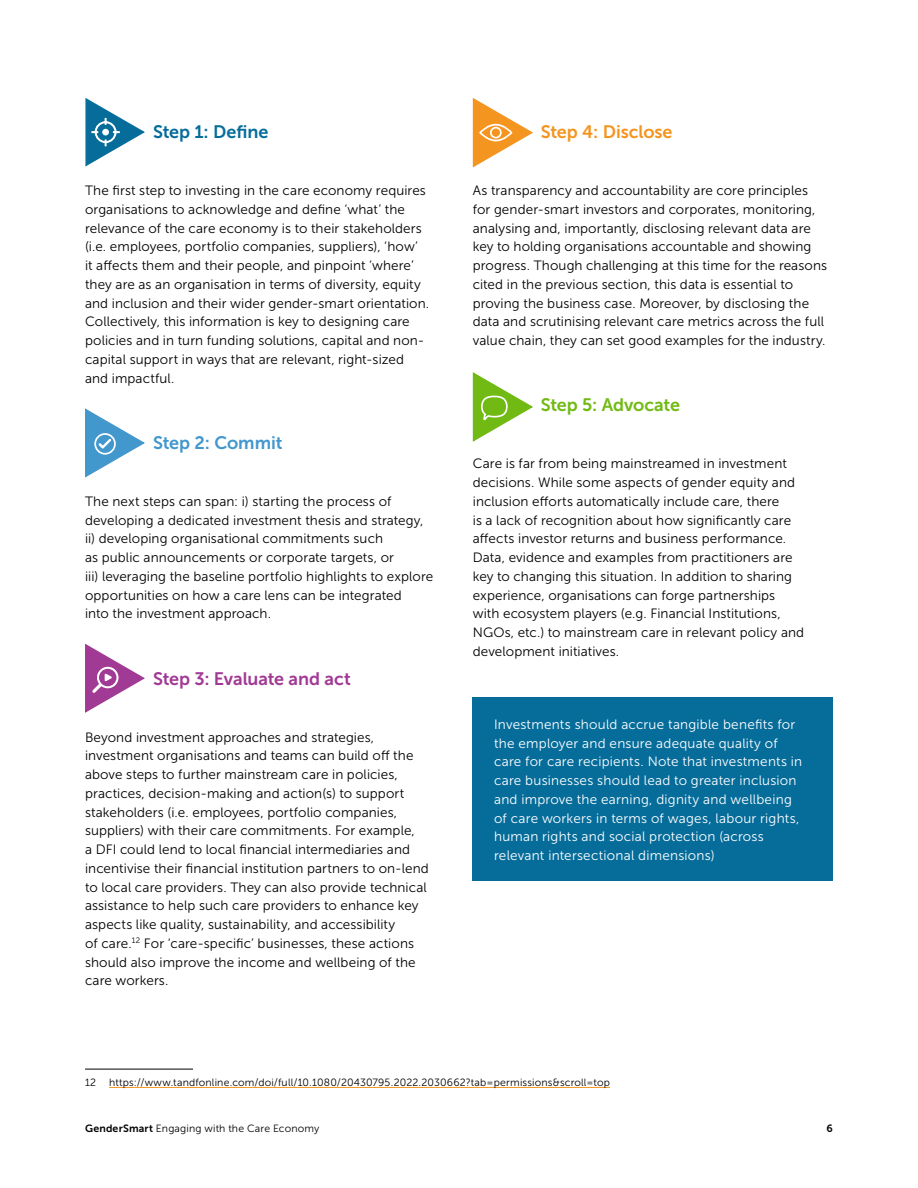
<style>
.page{position:relative;width:918px;height:1188px;background:#fff}
.page>*{position:absolute;margin:0;border:0;box-sizing:border-box;transform-origin:0 0}
.t1{font:18px "Museo Sans 700";letter-spacing:-.005em;color:#a13a95}
.t2{font:18px "Museo Sans 700";letter-spacing:-.005em;color:#f49520}
.t3{font:18px "Museo Sans 700";letter-spacing:-.01em;color:#71ba13}
.t4{font:18px "Museo Sans 700";letter-spacing:-.005em;color:#066d9b}
.t5{font:18px "Museo Sans 700";letter-spacing:-.005em;color:#4297cd}
.t6{font:13.5px/18.8px "Museo Sans 300";letter-spacing:.005em;color:#000}
.t7{font:13.5px/18.8px "Museo Sans 300";letter-spacing:.015em;color:#fff}
.t8{font:10.5px "Museo Sans 300";letter-spacing:.015em;color:#000}
.t9{font:10.5px "Museo Sans 700";color:#000}
.s1{font-family:"Museo Sans 700"}
</style>
<div class="page">
<hr style="left:85px;top:1069px;width:108px;height:1px;background:#000">
<hr style="left:109px;top:1087px;width:501px;height:1px;background:#f49520">
<div style="left:473px;top:697px;width:360px;height:184px;background:#066d9b"></div>
<svg style="left:472px;top:372px;width:61px;height:70px"></svg>
<svg style="left:85px;top:98px;width:60px;height:69px"></svg>
<svg style="left:85px;top:643px;width:60px;height:70px"></svg>
<svg style="left:85px;top:408px;width:60px;height:70px"></svg>
<div style="left:94px;top:433px;width:22px;height:22px;border:2px solid #fff;border-radius:50%"></div>
<svg style="left:472px;top:98px;width:61px;height:70px"></svg>
<h1 class="t4" style="left:153px;top:122px;width:117px">Step 1: Define</h1>
<p class="t6" style="left:85px;top:181px;width:346px">The first step to investing in the care economy requires organisations to acknowledge and define ‘what’ the relevance of the care economy is to their stakeholders (i.e. employees, portfolio companies, suppliers), ‘how’<br>it affects them and their people, and pinpoint ‘where’ they are as an organisation in terms of diversity, equity and inclusion and their wider gender-smart orientation.<br>Collectively, this information is key to designing care policies and in turn funding solutions, capital and non&shy;capital support in ways that are relevant, right-sized and impactful.</p>
<h1 class="t5" style="left:153px;top:433px;width:131px">Step 2: Commit</h1>
<p class="t6" style="left:85px;top:492px;width:350px">The next steps can span: i) starting the process of developing a dedicated investment thesis and strategy, ii) developing organisational commitments such<br>as public announcements or corporate targets, or<br>iii) leveraging the baseline portfolio highlights to explore opportunities on how a care lens can be integrated<br>into the investment approach.</p>
<h1 class="t1" style="left:153px;top:668px;width:199px">Step 3: Evaluate and act</h1>
<p class="t6" style="left:85px;top:728px;width:345px">Beyond investment approaches and strategies, investment organisations and teams can build off the above steps to further mainstream care in policies, practices, decision-making and action(s) to support stakeholders (i.e. employees, portfolio companies, suppliers) with their care commitments. For example,<br>a DFI could lend to local financial intermediaries and incentivise their financial institution partners to on-lend to local care providers. They can also provide technical assistance to help such care providers to enhance key aspects like quality, sustainability, and accessibility<br>of care.<sup>12</sup> For ‘care-specific’ businesses, these actions should also improve the income and wellbeing of the care workers.</p>
<h1 class="t2" style="left:541px;top:122px;width:133px">Step 4: Disclose</h1>
<p class="t6" style="left:473px;top:181px;width:356px">As transparency and accountability are core principles for gender-smart investors and corporates, monitoring, analysing and, importantly, disclosing relevant data are key to holding organisations accountable and showing progress. Though challenging at this time for the reasons cited in the previous section, this data is essential to proving the business case. Moreover, by disclosing the data and scrutinising relevant care metrics across the full value chain, they can set good examples for the industry.</p>
<h1 class="t3" style="left:541px;top:395px;width:141px">Step 5: Advocate</h1>
<p class="t6" style="left:473px;top:454px;width:333px">Care is far from being mainstreamed in investment decisions. While some aspects of gender equity and inclusion efforts automatically include care, there<br>is a lack of recognition about how significantly care affects investor returns and business performance.<br>Data, evidence and examples from practitioners are key to changing this situation. In addition to sharing experience, organisations can forge partnerships with ecosystem players (e.g. Financial Institutions, NGOs, etc.) to mainstream care in relevant policy and development initiatives.</p>
<p class="t7" style="left:494px;top:715px;width:310px">Investments should accrue tangible benefits for the employer and ensure adequate quality of care for care recipients. Note that investments in care businesses should lead to greater inclusion and improve the earning, dignity and wellbeing of care workers in terms of wages, labour rights, human rights and social protection (across relevant intersectional dimensions)</p>
<p class="t8" style="left:85px;top:1077px;width:526px">12 https://www.tandfonline.com/doi/full/10.1080/20430795.2022.2030662?tab=permissions&amp;scroll=top</p>
<p class="t8" style="left:85px;top:1122px;width:236px"><span class="s1">GenderSmart</span> Engaging with the Care Economy</p>
<p class="t9" style="left:827px;top:1122px;width:8px">6</p>
</div>
